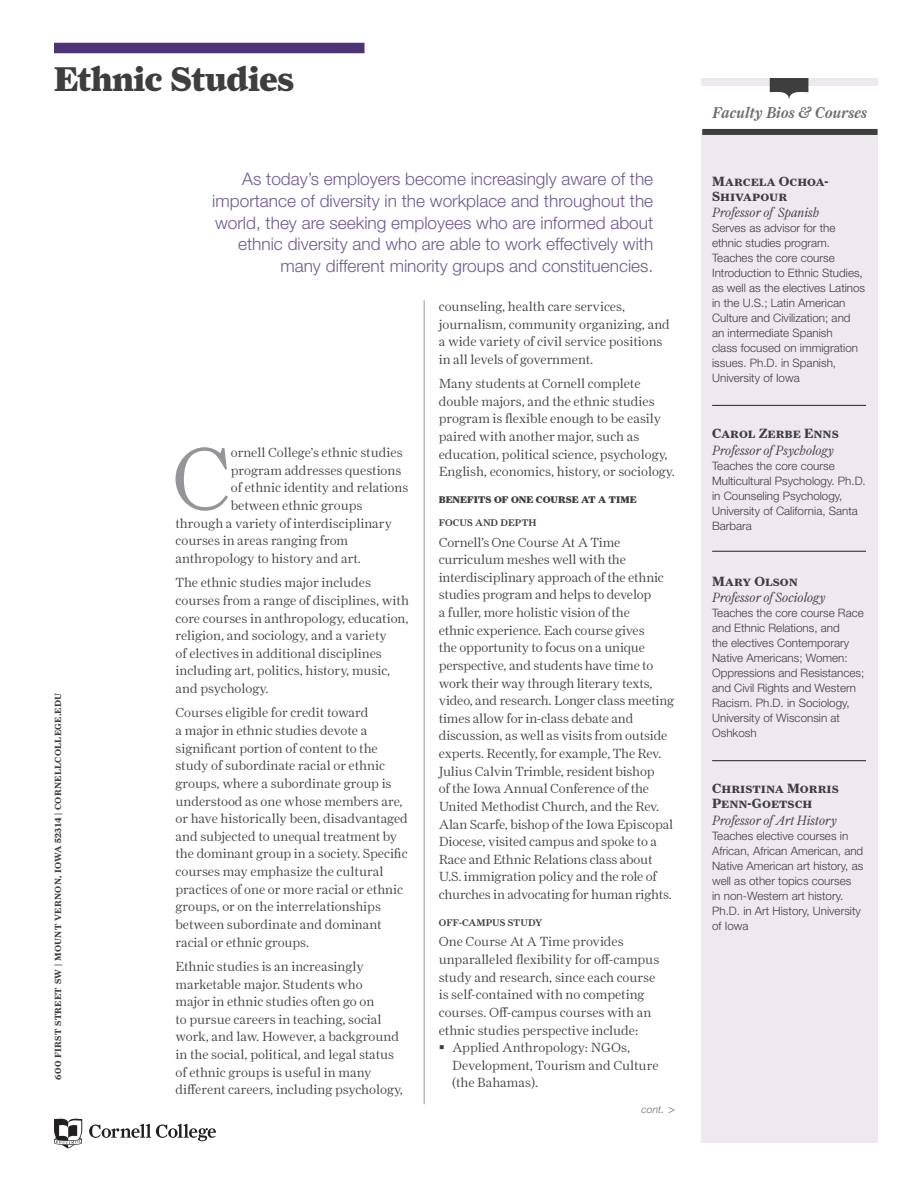
<style>
.page{position:relative;width:918px;height:1188px;background:#fff}
.page>*{position:absolute;margin:0;border:0;box-sizing:border-box;transform-origin:0 0}
.first_paragraph{font:300 90.15px "Farnham Display";color:#939598}
.t1{font:900 34.5px "Farnham Display";color:#3e3e3f}
.t2{font:300 17.25px/21.8px "Helvetica Neue LT Std";color:#715892;text-align:right}
.t3{font:italic 500 15.75px "Farnham Display";letter-spacing:.01em;color:#6c6d70}
.faculty_title{font:italic 300 13.5px "Farnham Display";color:#3e3e3f}
.faculty_name{font:13.5px/15px "Farnham Display Bold SC";color:#3e3e3f}
.body{font:300 13.35px/17.7px "Farnham Display";color:#3e3e3f}
.first_paragraph-2{font:300 13.35px "Farnham Display";color:#3e3e3f}
.faculty_bio{font:300 11.7px/15px "Helvetica Neue LT Std";color:#3e3e3f}
.t4{font:italic 300 10.2px "Helvetica Neue LT Std";color:#6c6d70}
.sub_header{font:500 9.75px "Farnham Display";letter-spacing:.01em;color:#3e3e3f}
.t5{font:900 9.75px "Farnham Display";letter-spacing:.01em;color:#3e3e3f}
.t6{font:700 9px "Farnham Display";letter-spacing:.04em;color:#3e3e3f}
.s1{font-size:11.7px}
</style>
<div class="page">
<div style="left:702px;top:78px;width:176px;height:1065px;background:#efe8f1"></div>
<svg style="left:89px;top:1124px;width:127px;height:17px"></svg>
<svg style="left:54px;top:1119px;width:28px;height:30px"></svg>
<div style="left:54px;top:43px;width:310px;height:10px;background:#4d3378"></div>
<div style="left:700px;top:86px;width:183px;height:43px;background:#fff"></div>
<div style="left:702px;top:129px;width:176px;height:6px;background:#3e3e3f"></div>
<hr style="left:712px;top:551px;width:154px;height:1px;background:#231f20">
<hr style="left:712px;top:760px;width:154px;height:1px;background:#231f20">
<hr style="left:712px;top:405px;width:154px;height:1px;background:#231f20">
<hr style="left:424px;top:300px;width:1px;height:804px;background:#939598">
<svg style="left:770px;top:78px;width:38px;height:22px"></svg>
<p class="t1" style="left:54px;top:58px;width:241px">Ethnic Studies</p>
<p class="t3" style="left:713px;top:103px;width:156px">Faculty Bios &amp; Courses</p>
<p class="t6" style="left:53px;top:1080px;width:389px;rotate:-90deg">600 FIRST STREET SW | MOUNT VERNON, IOWA 52314 | CORNELLCOLLEGE.EDU</p>
<p class="t2" style="left:212px;top:168px;width:442px">As today’s employers become increasingly aware of the importance of diversity in the workplace and throughout the world, they are seeking employees who are informed about ethnic diversity and who are able to work effectively with many different minority groups and constituencies.</p>
<p class="faculty_name" style="left:712px;top:174px;width:118px">Marcela Ochoa-<br>Shivapour</p>
<p class="faculty_title" style="left:712px;top:205px;width:109px">Professor of Spanish</p>
<p class="faculty_bio" style="left:712px;top:221px;width:155px">Serves as advisor for the ethnic studies program.<br>Teaches the core course<br>Introduction to Ethnic Studies, as well as the electives Latinos in the U.S.; Latin American<br>Culture and Civilization; and an intermediate Spanish<br>class focused on immigration issues. Ph.D. in Spanish,<br>University of Iowa</p>
<p class="body" style="left:439px;top:297px;width:233px">counseling, health care services, journalism, community organizing, and a wide variety of civil service positions in all levels of government.</p>
<p class="body" style="left:439px;top:375px;width:238px">Many students at Cornell complete double majors, and the ethnic studies program is flexible enough to be easily paired with another major, such as education, political science, psychology, English, economics, history, or sociology.</p>
<p class="t5" style="left:439px;top:493px;width:199px">BENEFITS OF ONE COURSE AT A TIME</p>
<p class="sub_header" style="left:439px;top:517px;width:99px">FOCUS AND DEPTH</p>
<p class="body" style="left:439px;top:533px;width:237px">Cornell’s One Course At A Time curriculum meshes well with the interdisciplinary approach of the ethnic studies program and helps to develop<br>a fuller, more holistic vision of the<br>ethnic experience. Each course gives<br>the opportunity to focus on a unique perspective, and students have time to work their way through literary texts, video, and research. Longer class meeting times allow for in-class debate and discussion, as well as visits from outside experts. Recently, for example, The Rev.<br>Julius Calvin Trimble, resident bishop<br>of the Iowa Annual Conference of the United Methodist Church, and the Rev.<br>Alan Scarfe, bishop of the Iowa Episcopal Diocese, visited campus and spoke to a Race and Ethnic Relations class about U.S. immigration policy and the role of churches in advocating for human rights.</p>
<p class="sub_header" style="left:439px;top:916px;width:105px">OFF-CAMPUS STUDY</p>
<p class="body" style="left:439px;top:933px;width:222px">One Course At A Time provides unparalleled flexibility for off-campus study and research, since each course is self-contained with no competing courses. Off-campus courses with an ethnic studies perspective include:</p>
<p class="body" style="left:452px;top:1039px;width:208px;text-indent:-14px">▪ Applied Anthropology: NGOs,<br>Development, Tourism and Culture (the Bahamas).</p>
<p class="faculty_name" style="left:712px;top:426px;width:128px">Carol Zerbe Enns</p>
<p class="faculty_title" style="left:712px;top:442px;width:123px">Professor of Psychology</p>
<p class="faculty_bio" style="left:712px;top:458px;width:155px">Teaches the core course<br>Multicultural Psychology. Ph.D. in Counseling Psychology,<br>University of California, Santa<br>Barbara</p>
<p class="first_paragraph" style="left:171px;top:427px;width:61px">C</p>
<p class="first_paragraph-2" style="left:231px;top:445px;width:173px">ornell College’s ethnic studies</p>
<p class="first_paragraph-2" style="left:231px;top:462px;width:172px">program addresses questions</p>
<p class="first_paragraph-2" style="left:231px;top:480px;width:179px">of ethnic identity and relations</p>
<p class="first_paragraph-2" style="left:231px;top:498px;width:133px">between ethnic groups</p>
<p class="first_paragraph-2" style="left:176px;top:515px;width:218px">through a variety of interdisciplinary</p>
<p class="first_paragraph-2" style="left:176px;top:533px;width:174px">courses in areas ranging from</p>
<p class="first_paragraph-2" style="left:176px;top:551px;width:187px">anthropology to history and art.</p>
<p class="body" style="left:176px;top:574px;width:235px">The ethnic studies major includes courses from a range of disciplines, with core courses in anthropology, education, religion, and sociology, and a variety<br>of electives in additional disciplines including art, politics, history, music, and psychology.</p>
<p class="body" style="left:176px;top:704px;width:234px">Courses eligible for credit toward<br>a major in ethnic studies devote a significant portion of content to the study of subordinate racial or ethnic groups, where a subordinate group is understood as one whose members are, or have historically been, disadvantaged and subjected to unequal treatment by the dominant group in a society. Specific courses may emphasize the cultural practices of one or more racial or ethnic groups, or on the interrelationships between subordinate and dominant racial or ethnic groups.</p>
<p class="body" style="left:176px;top:957px;width:229px">Ethnic studies is an increasingly marketable major. Students who<br>major in ethnic studies often go on<br>to pursue careers in teaching, social work, and law. However, a background in the social, political, and legal status of ethnic groups is useful in many different careers, including psychology,</p>
<p class="faculty_name" style="left:712px;top:573px;width:87px">Mary Olson</p>
<p class="faculty_title" style="left:712px;top:590px;width:115px">Professor of Sociology</p>
<p class="faculty_bio" style="left:712px;top:605px;width:154px">Teaches the core course Race and Ethnic Relations, and<br>the electives Contemporary<br>Native Americans; Women:<br>Oppressions and Resistances; and Civil Rights and Western<br>Racism. Ph.D. in Sociology,<br>University of Wisconsin at<br>Oshkosh</p>
<p class="faculty_name" style="left:712px;top:781px;width:128px">Christina Morris<br>Penn-Goetsch</p>
<p class="faculty_title" style="left:712px;top:812px;width:126px">Professor of Art History</p>
<p class="faculty_bio" style="left:712px;top:828px;width:153px">Teaches elective courses in<br>African, African American, and<br>Native American art history, as well as other topics courses<br>in non-Western art history.<br>Ph.D. in Art History, University of Iowa</p>
<p class="t4" style="left:642px;top:1103px;width:35px">cont<span class="s1">. &gt;</span></p>
</div>
